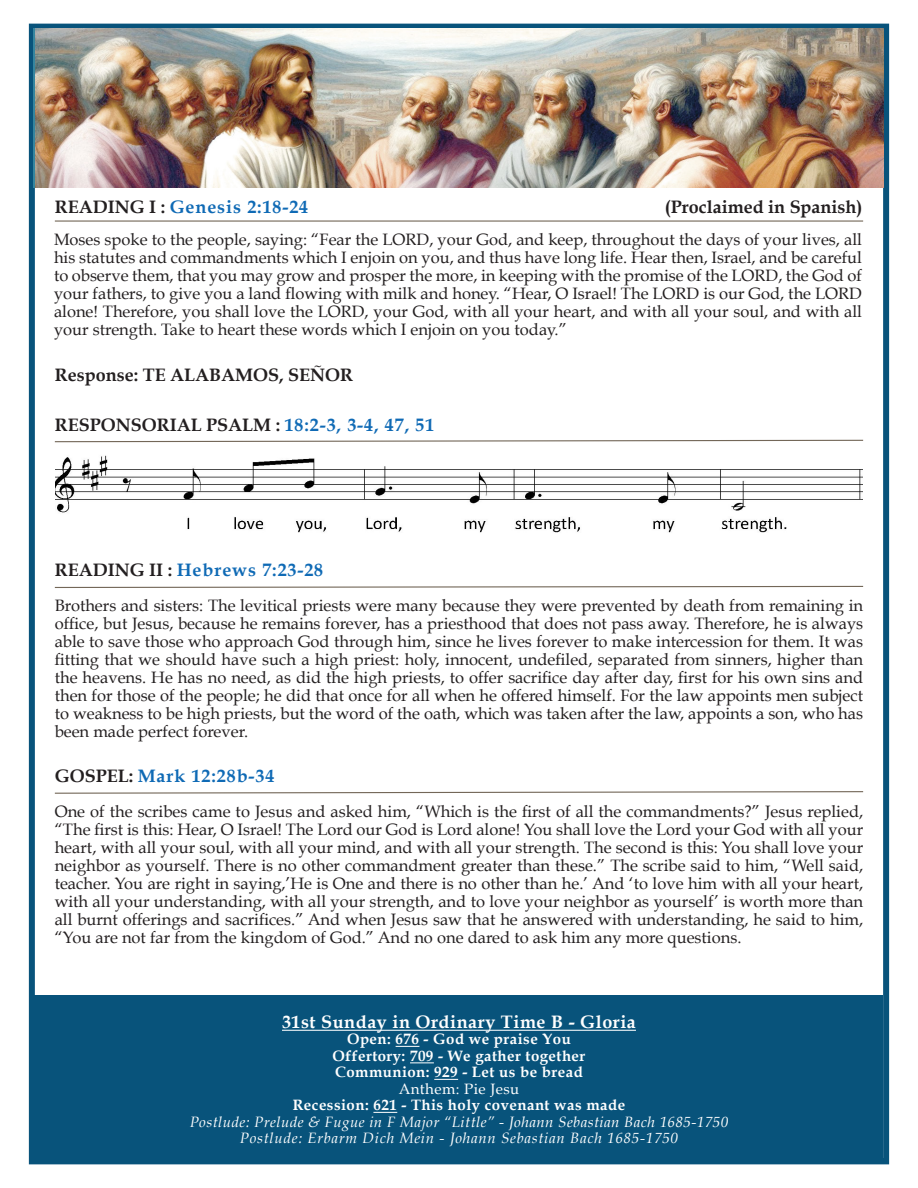
<style>
.page{position:relative;width:918px;height:1188px;background:#fff}
.page>*{position:absolute;margin:0;border:0;box-sizing:border-box;transform-origin:0 0}
.t1{font:700 18px "Book Antiqua";color:#231f20}
.t2{font:700 18px "Book Antiqua";letter-spacing:.05em;color:#0f6ab5}
.t3{font:700 18px "Book Antiqua";letter-spacing:.03em;color:#fff}
.t4{font:16.5px/18px "Book Antiqua";color:#231f20;text-align:justify}
.t5{font:700 15px "Book Antiqua";letter-spacing:.03em;color:#fff}
.t6{font:italic 15px "Book Antiqua";letter-spacing:.03em;color:#fff}
.t7{font:italic 15px "Book Antiqua";letter-spacing:.05em;color:#fff}
.t8{font:15px "Book Antiqua";letter-spacing:.03em;color:#fff}
.s1{color:#231f20}
.s2{color:#0f6ab5}
</style>
<div class="page">
<div style="left:29px;top:24px;width:860px;height:1140px;border:6px solid #08537b"></div>
<div style="left:35px;top:995px;width:848px;height:164px;background:#08537b"></div>
<img style="left:36px;top:28px;width:847px;height:160px">
<img style="left:55px;top:455px;width:808px;height:78px">
<hr style="left:282px;top:1030px;width:354px;height:1px;background:#fff">
<svg style="left:396px;top:1046px;width:23px;height:1px"></svg>
<svg style="left:410px;top:1062px;width:24px;height:1px"></svg>
<svg style="left:434px;top:1079px;width:24px;height:1px"></svg>
<svg style="left:373px;top:1112px;width:24px;height:1px"></svg>
<hr style="left:55px;top:220px;width:808px;height:2px;background:#746758">
<svg style="left:54px;top:439px;width:810px;height:4px"></svg>
<svg style="left:54px;top:585px;width:810px;height:3px"></svg>
<svg style="left:54px;top:791px;width:810px;height:3px"></svg>
<p class="t2" style="left:55px;top:196px;width:255px"><span class="s1">READING I :</span> Genesis 2:18-24</p>
<p class="t1" style="left:665px;top:196px;width:199px">(Proclaimed in Spanish)</p>
<p class="t4" style="left:54px;top:231px;width:810px">Moses spoke to the people, saying: “Fear the LORD, your God, and keep, throughout the days of your lives, all his statutes and commandments which I enjoin on you, and thus have long life. Hear then, Israel, and be careful to observe them, that you may grow and prosper the more, in keeping with the promise of the LORD, the God of your fathers, to give you a land flowing with milk and honey. “Hear, O Israel! The LORD is our God, the LORD alone! Therefore, you shall love the LORD, your God, with all your heart, and with all your soul, and with all your strength. Take to heart these words which I enjoin on you today.”</p>
<p class="t1" style="left:55px;top:364px;width:300px">Response: TE ALABAMOS, SEÑOR</p>
<p class="t1" style="left:55px;top:414px;width:381px">RESPONSORIAL PSALM : <span class="s2">18:2-3, 3-4, 47, 51</span></p>
<p class="t2" style="left:55px;top:559px;width:270px"><span class="s1">READING II :</span> Hebrews 7:23-28</p>
<p class="t4" style="left:55px;top:596px;width:810px">Brothers and sisters: The levitical priests were many because they were prevented by death from remaining in office, but Jesus, because he remains forever, has a priesthood that does not pass away. Therefore, he is always able to save those who approach God through him, since he lives forever to make intercession for them. It was fitting that we should have such a high priest: holy, innocent, undefiled, separated from sinners, higher than the heavens. He has no need, as did the high priests, to offer sacrifice day after day, first for his own sins and then for those of the people; he did that once for all when he offered himself. For the law appoints men subject to weakness to be high priests, but the word of the oath, which was taken after the law, appoints a son, who has been made perfect forever.</p>
<p class="t2" style="left:55px;top:765px;width:221px"><span class="s1">GOSPEL:</span> Mark 12:28b-34</p>
<p class="t4" style="left:55px;top:802px;width:810px">One of the scribes came to Jesus and asked him, “Which is the first of all the commandments?” Jesus replied, “The first is this: Hear, O Israel! The Lord our God is Lord alone! You shall love the Lord your God with all your heart, with all your soul, with all your mind, and with all your strength. The second is this: You shall love your neighbor as yourself. There is no other commandment greater than these.” The scribe said to him, “Well said, teacher. You are right in saying,’He is One and there is no other than he.’ And ‘to love him with all your heart, with all your understanding, with all your strength, and to love your neighbor as yourself’ is worth more than all burnt offerings and sacrifices.” And when Jesus saw that he answered with understanding, he said to him, “You are not far from the kingdom of God.” And no one dared to ask him any more questions.</p>
<p class="t3" style="left:282px;top:1011px;width:355px">31st Sunday in Ordinary Time B - Gloria</p>
<p class="t5" style="left:347px;top:1031px;width:225px">Open: 676 - God we praise You</p>
<p class="t5" style="left:333px;top:1047px;width:254px">Offertory: 709 - We gather together</p>
<p class="t5" style="left:335px;top:1064px;width:249px">Communion: 929 - Let us be bread</p>
<p class="t8" style="left:399px;top:1080px;width:122px">Anthem: Pie Jesu</p>
<p class="t5" style="left:293px;top:1097px;width:334px">Recession: 621 - This holy covenant was made</p>
<p class="t6" style="left:190px;top:1113px;width:540px">Postlude: Prelude &amp; Fugue in F Major “Little” - Johann Sebastian Bach 1685-1750</p>
<p class="t7" style="left:240px;top:1130px;width:440px">Postlude: Erbarm Dich Mein - Johann Sebastian Bach 1685-1750</p>
</div>
